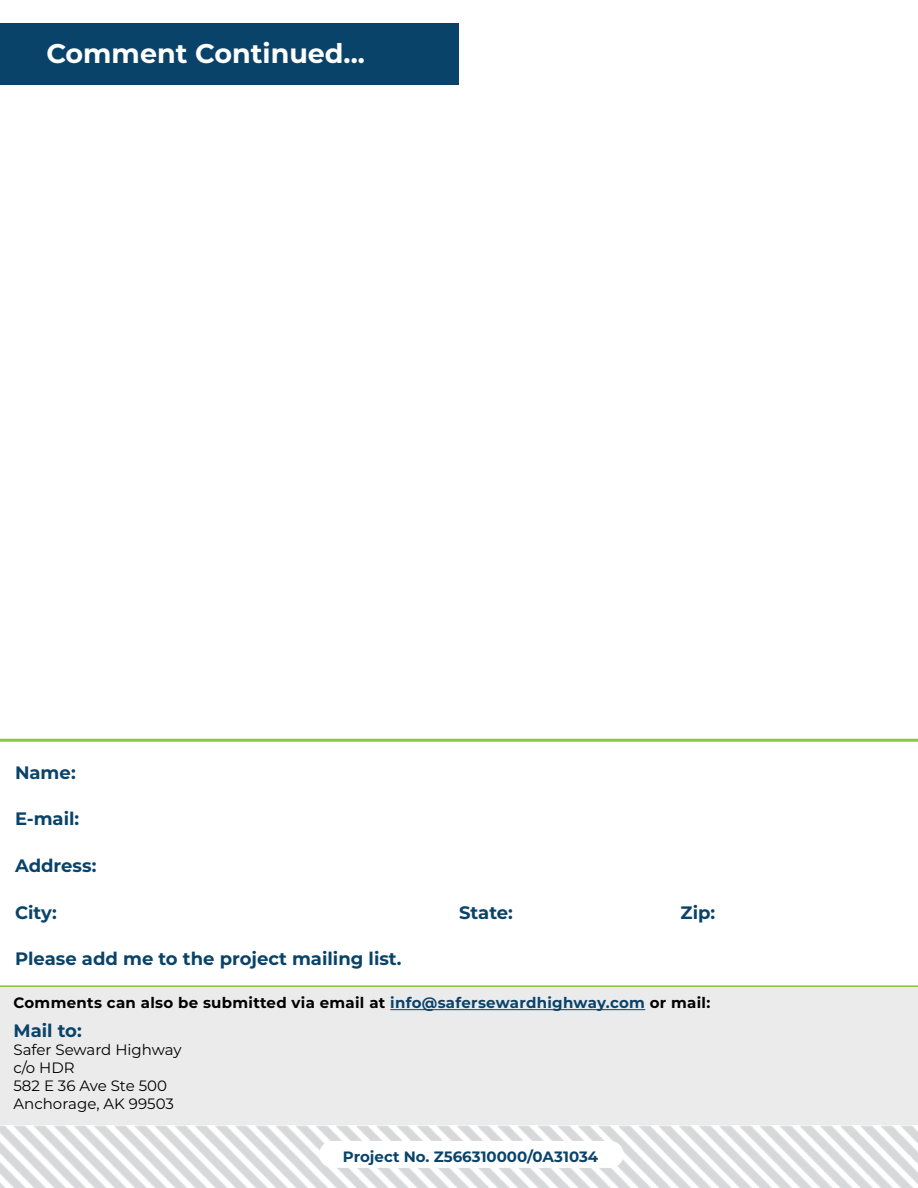
<style>
.page{position:relative;width:918px;height:1188px;background:#fff}
.page>*{position:absolute;margin:0;border:0;box-sizing:border-box;transform-origin:0 0}
.H1_Monsterrat_18_Navy{font:700 27px "Montserrat";color:#fff}
.P_Franklin_Gothic_Medium{font:700 18px "Montserrat";color:#0a436a}
.P_Monsterrat_10_12{font:700 18px "Montserrat";color:#0a436a}
.t1{font:700 15px "Montserrat";letter-spacing:.02em;color:#000}
.P_Monsterrat_10_12-2{font:15px/18px "Montserrat";color:#000}
.t2{font:700 15px "Montserrat";color:#0a436a}
.s1{color:#0a436a}
</style>
<div class="page">
<img style="left:0;top:1125px;width:918px;height:63px">
<div style="left:319px;top:1141px;width:305px;height:27px;background:#fff;border-radius:14px"></div>
<div style="left:0;top:23px;width:459px;height:62px;background:#0a436a"></div>
<hr style="left:0;top:985px;width:918px;height:3px;background:#8dc63f">
<hr style="left:0;top:739px;width:918px;height:3px;background:#8dc63f">
<div style="left:0;top:987px;width:918px;height:138px;background:#ebebec"></div>
<hr style="left:390px;top:1009px;width:255px;height:1px;background:#0a436a">
<h1 class="H1_Monsterrat_18_Navy" style="left:46px;top:34px;width:320px">Comment Continued...</h1>
<p class="P_Franklin_Gothic_Medium" style="left:15px;top:759px;width:62px">Name:</p>
<p class="P_Franklin_Gothic_Medium" style="left:15px;top:806px;width:66px">E-mail:</p>
<p class="P_Franklin_Gothic_Medium" style="left:15px;top:853px;width:83px">Address:</p>
<p class="P_Franklin_Gothic_Medium" style="left:15px;top:899px;width:43px">City:</p>
<p class="P_Franklin_Gothic_Medium" style="left:15px;top:946px;width:388px">Please add me to the project mailing list.</p>
<p class="P_Franklin_Gothic_Medium" style="left:459px;top:899px;width:56px">State:</p>
<p class="P_Franklin_Gothic_Medium" style="left:681px;top:899px;width:36px">Zip:</p>
<p class="t1" style="left:14px;top:992px;width:698px">Comments can also be submitted via email at <span class="s1">info@safersewardhighway.com</span> or mail:</p>
<p class="P_Monsterrat_10_12" style="left:14px;top:1017px;width:70px">Mail to:</p>
<p class="P_Monsterrat_10_12-2" style="left:14px;top:1040px;width:170px">Safer Seward Highway c/o HDR</p>
<p class="P_Monsterrat_10_12-2" style="left:14px;top:1076px;width:155px">582 E 36 Ave Ste 500</p>
<p class="P_Monsterrat_10_12-2" style="left:14px;top:1094px;width:162px">Anchorage, AK 99503</p>
<p class="t2" style="left:343px;top:1146px;width:257px">Project No. Z566310000/0A31034</p>
</div>
